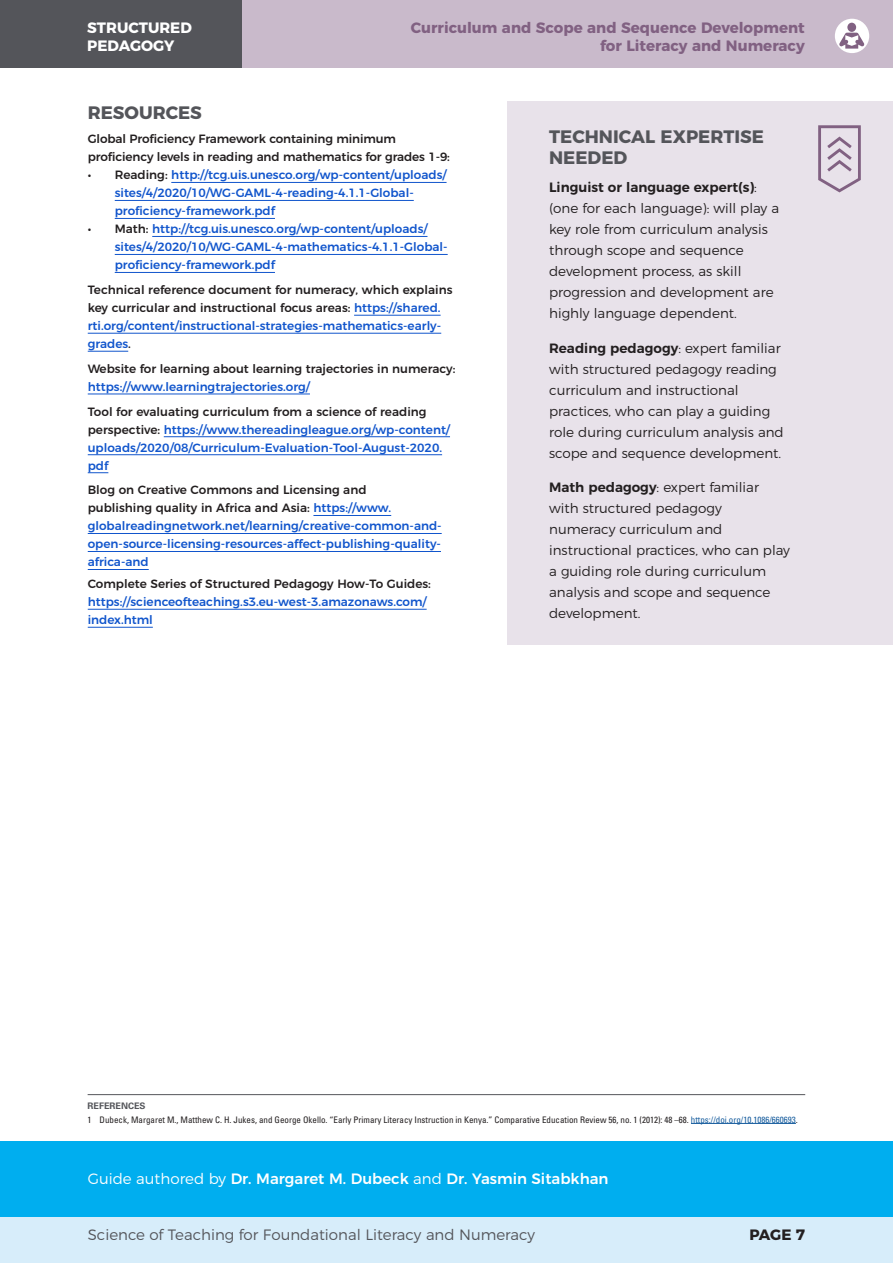
<style>
.page{position:relative;width:893px;height:1263px;background:#fff}
.page>*{position:absolute;margin:0;border:0;box-sizing:border-box;transform-origin:0 0}
.TOC_main{font:700 18px/21.6px "Montserrat";color:#54555a}
.t1{font:700 15px/18px "Montserrat";color:#816182;text-align:right}
.t2{font:500 15px "Montserrat";color:#fff}
.t3{font:300 15px "Montserrat";color:#54555a}
.t4{font:700 15px/18px "Montserrat";color:#fff}
.t5{font:700 15px "Montserrat";color:#231f20}
.PED_body{font:300 13.5px/21px "Montserrat";color:#231f20}
.TOC_main-2{font:500 12px/18px "Montserrat";color:#15c}
.TOC_main-3{font:500 12px/18px "Montserrat";color:#231f20}
.t6{font:condensed 9px "Univers LT Std";color:#231f20}
.TOC_main-4{font:700 9px "Univers LT Std";color:#54555a}
.s1{color:#231f20}
.s2{color:#15c}
.s3{font-weight:600}
.s4{color:#175d9e}
.s5{font-weight:300}
</style>
<div class="page">
<div style="left:0;top:1214px;width:893px;height:49px;background:#d7edfa"></div>
<div style="left:0;top:0;width:893px;height:67px;background:#c9bacb"></div>
<div style="left:0;top:0;width:242px;height:67px;background:#54555a"></div>
<div style="left:835px;top:19px;width:34px;height:34px;background:#fff;border-radius:50%"></div>
<div style="left:847px;top:23px;width:9px;height:9px;background:#816182;border-radius:50%"></div>
<svg style="left:839px;top:33px;width:25px;height:16px"></svg>
<div style="left:0;top:1141px;width:893px;height:75px;background:#00aeef"></div>
<div style="left:507px;top:101px;width:386px;height:544px;background:#e8e2ea"></div>
<svg style="left:818px;top:125px;width:43px;height:67px"></svg>
<hr style="left:691px;top:1123px;width:105px;height:1px;background:#175d9e">
<hr style="left:88px;top:1094px;width:717px;height:1px;background:#54555a">
<hr style="left:171px;top:182px;width:276px;height:1px;background:#15c">
<hr style="left:115px;top:200px;width:299px;height:1px;background:#15c">
<hr style="left:115px;top:218px;width:160px;height:1px;background:#15c">
<hr style="left:152px;top:236px;width:275px;height:1px;background:#15c">
<hr style="left:115px;top:254px;width:333px;height:1px;background:#15c">
<hr style="left:115px;top:272px;width:160px;height:1px;background:#15c">
<hr style="left:354px;top:315px;width:87px;height:1px;background:#15c">
<hr style="left:88px;top:333px;width:353px;height:1px;background:#15c">
<hr style="left:88px;top:351px;width:40px;height:1px;background:#15c">
<hr style="left:88px;top:394px;width:222px;height:1px;background:#15c">
<hr style="left:164px;top:436px;width:286px;height:1px;background:#15c">
<hr style="left:88px;top:454px;width:354px;height:1px;background:#15c">
<svg style="left:88px;top:472px;width:20px;height:1px"></svg>
<hr style="left:313px;top:515px;width:78px;height:1px;background:#15c">
<hr style="left:88px;top:533px;width:354px;height:1px;background:#15c">
<hr style="left:88px;top:551px;width:353px;height:1px;background:#15c">
<hr style="left:88px;top:569px;width:61px;height:1px;background:#15c">
<hr style="left:88px;top:609px;width:339px;height:1px;background:#15c">
<hr style="left:88px;top:627px;width:65px;height:1px;background:#15c">
<p class="t4" style="left:87px;top:18px;width:106px">STRUCTURED<br>PEDAGOGY</p>
<p class="t1" style="left:411px;top:18px;width:395px">Curriculum and Scope and Sequence Development for Literacy and Numeracy</p>
<p class="TOC_main" style="left:88px;top:100px;width:116px">RESOURCES</p>
<p class="TOC_main-3" style="left:88px;top:129px;width:364px">Global Proficiency Framework containing minimum proficiency levels in reading and mathematics for grades 1-9:</p>
<p class="TOC_main-2" style="left:115px;top:165px;width:333px;text-indent:-27px"><span class="s1">• Reading:</span> http://tcg.uis.unesco.org/wp-content/uploads/ sites/4/2020/10/WG-GAML-4-reading-4.1.1-Global&shy;proficiency-framework.pdf</p>
<p class="TOC_main-2" style="left:115px;top:219px;width:334px;text-indent:-27px"><span class="s1">• Math:</span> http://tcg.uis.unesco.org/wp-content/uploads/ sites/4/2020/10/WG-GAML-4-mathematics-4.1.1-Global&shy;proficiency-framework.pdf</p>
<p class="TOC_main-3" style="left:88px;top:280px;width:366px">Technical reference document for numeracy, which explains key curricular and instructional focus areas: <span class="s2">https://shared. rti.org/content/instructional-strategies-mathematics-early&shy;grades</span>.</p>
<p class="TOC_main-3" style="left:88px;top:359px;width:369px">Website for learning about learning trajectories in numeracy: <span class="s2">https://www.learningtrajectories.org/</span></p>
<p class="TOC_main-2" style="left:88px;top:401px;width:364px"><span class="s1">Tool for evaluating curriculum from a science of reading perspective:</span> https://www.thereadingleague.org/wp-content/ uploads/2020/08/Curriculum-Evaluation-Tool-August-2020. pdf</p>
<p class="TOC_main-2" style="left:88px;top:480px;width:355px"><span class="s1">Blog on Creative Commons and Licensing and<br>publishing quality in Africa and Asia:</span> https://www. globalreadingnetwork.net/learning/creative-common-and&shy;open-source-licensing-resources-affect-publishing-quality&shy;africa-and</p>
<p class="TOC_main-2" style="left:88px;top:574px;width:345px"><span class="s1">Complete Series of Structured Pedagogy How-To Guides: </span>https://scienceofteaching.s3.eu-west-3.amazonaws.com/ index.html</p>
<p class="TOC_main" style="left:549px;top:124px;width:216px">TECHNICAL EXPERTISE<br>NEEDED</p>
<p class="PED_body" style="left:549px;top:176px;width:232px"><span class="s3">Linguist or language expert(s)</span>: (one for each language): will play a key role from curriculum analysis through scope and sequence development process, as skill progression and development are highly language dependent.</p>
<p class="PED_body" style="left:549px;top:336px;width:236px"><span class="s3">Reading pedagogy</span>: expert familiar with structured pedagogy reading curriculum and instructional practices, who can play a guiding role during curriculum analysis and scope and sequence development.</p>
<p class="PED_body" style="left:549px;top:476px;width:242px"><span class="s3">Math pedagogy</span>: expert familiar with structured pedagogy numeracy curriculum and instructional practices, who can play a guiding role during curriculum analysis and scope and sequence development.</p>
<p class="TOC_main-4" style="left:88px;top:1100px;width:60px">REFERENCES</p>
<p class="t6" style="left:88px;top:1113px;width:712px">1 Dubeck, Margaret M., Matthew C. H. Jukes, and George Okello. “Early Primary Literacy Instruction in Kenya.” Comparative Education Review 56, no. 1 (2012): 48 –68. <span class="s4">https://doi.org/10.1086/660693</span>.</p>
<p class="t2" style="left:88px;top:1166px;width:522px"><span class="s5">Guide authored by</span> Dr. Margaret M. Dubeck <span class="s5">and</span> Dr. Yasmin Sitabkhan</p>
<p class="t3" style="left:88px;top:1223px;width:449px">Science of Teaching for Foundational Literacy and Numeracy</p>
<p class="t5" style="left:749px;top:1223px;width:57px">PAGE 7</p>
</div>
